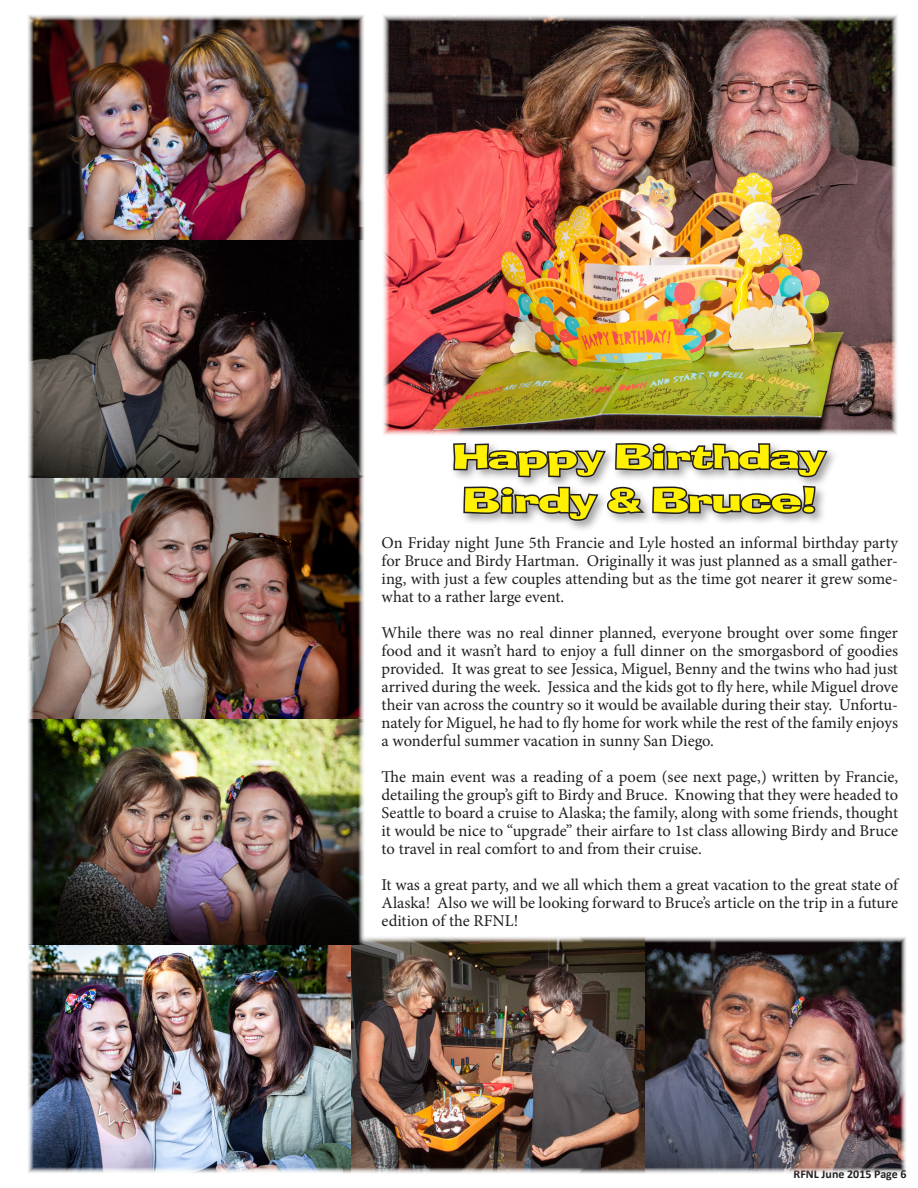
<style>
.page{position:relative;width:918px;height:1188px;background:#fff}
.page>*{position:absolute;margin:0;border:0;box-sizing:border-box;transform-origin:0 0}
.t1{font:34.8px "ACTION";color:#fff101;scale:1.51 1}
.t2{font:16.5px/18px "Minion Pro";color:#231f20;text-align:justify}
.t3{font:700 12px "Calibri";color:#231f20}
</style>
<div class="page">
<img style="left:383px;top:15px;width:515px;height:420px">
<img style="left:27px;top:240px;width:338px;height:479px">
<img style="left:27px;top:15px;width:338px;height:225px">
<img style="left:645px;top:937px;width:261px;height:236px">
<img style="left:351px;top:936px;width:294px;height:238px">
<img style="left:28px;top:945px;width:323px;height:229px">
<img style="left:27px;top:719px;width:338px;height:226px">
<div style="left:451px;top:440px;width:388px;height:93px;background:#231f20;opacity:.41"></div>
<svg style="left:452px;top:411px;width:377px;height:122px"></svg>
<p class="t1" style="left:454px;top:435px;width:248px">Happy Birthday</p>
<p class="t1" style="left:465px;top:479px;width:234px">Birdy &amp; Bruce!</p>
<p class="t2" style="left:382px;top:533px;width:518px">On Friday night June 5th Francie and Lyle hosted an informal birthday party for Bruce and Birdy Hartman. Originally it was just planned as a small gather&shy;ing, with just a few couples attending but as the time got nearer it grew some&shy;what to a rather large event.</p>
<p class="t2" style="left:382px;top:623px;width:518px">While there was no real dinner planned, everyone brought over some finger food and it wasn’t hard to enjoy a full dinner on the smorgasbord of goodies provided. It was great to see Jessica, Miguel, Benny and the twins who had just arrived during the week. Jessica and the kids got to fly here, while Miguel drove their van across the country so it would be available during their stay. Unfortu&shy;nately for Miguel, he had to fly home for work while the rest of the family enjoys a wonderful summer vacation in sunny San Diego.</p>
<p class="t2" style="left:382px;top:767px;width:518px">The main event was a reading of a poem (see next page,) written by Francie, detailing the group’s gift to Birdy and Bruce. Knowing that they were headed to Seattle to board a cruise to Alaska; the family, along with some friends, thought it would be nice to “upgrade” their airfare to 1st class allowing Birdy and Bruce to travel in real comfort to and from their cruise.</p>
<p class="t2" style="left:382px;top:875px;width:518px">It was a great party, and we all which them a great vacation to the great state of Alaska! Also we will be looking forward to Bruce’s article on the trip in a future edition of the RFNL!</p>
<p class="t3" style="left:794px;top:1167px;width:115px">RFNL June 2015 Page 6</p>
</div>
